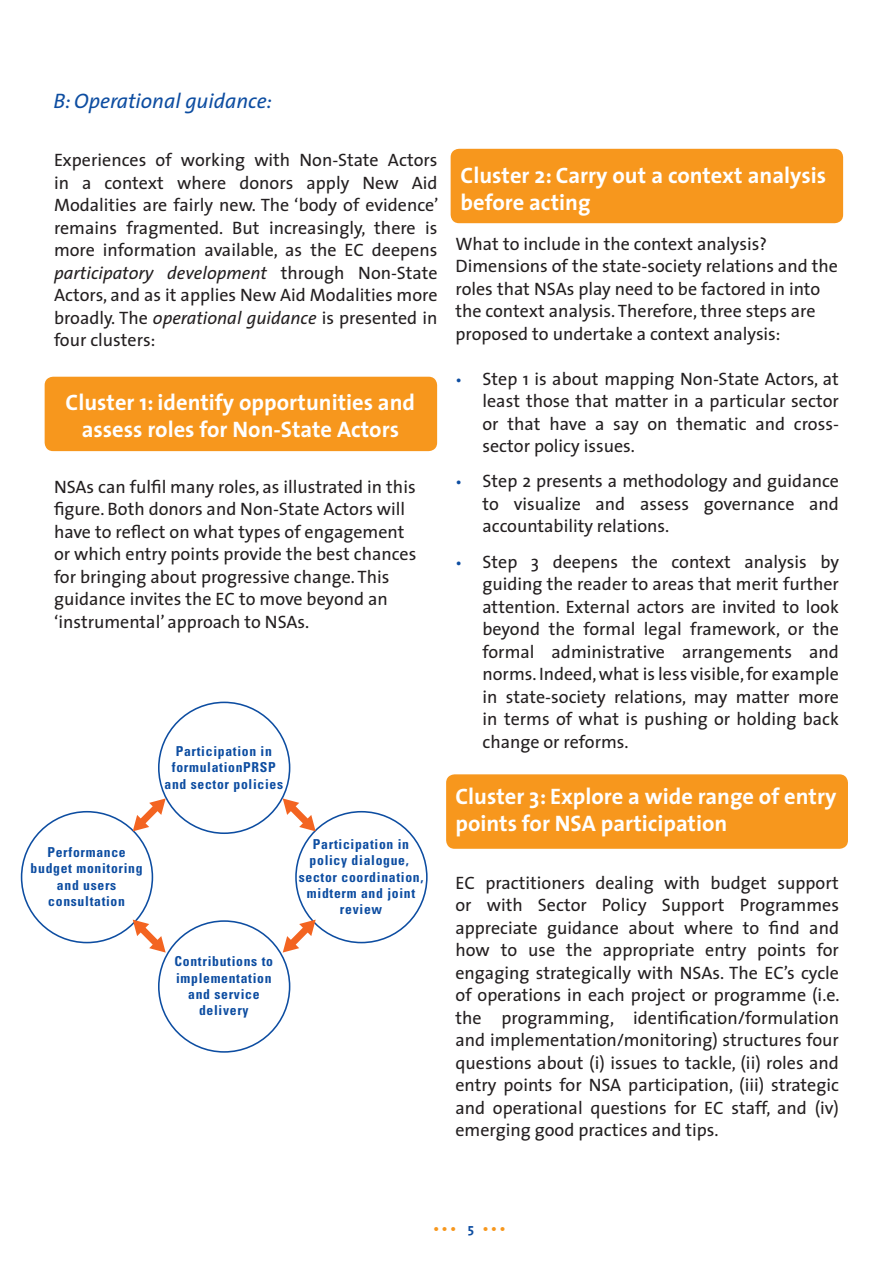
<style>
.page{position:relative;width:893px;height:1263px;background:#fff}
.page>*{position:absolute;margin:0;border:0;box-sizing:border-box;transform-origin:0 0}
.t1{font:700 22.5px/27px "The Sans";color:#fff}
.t2{font:italic 21px "The Sans";color:#0d4da1}
.t3{font:18px/22.5px "The Sans";color:#231f20;text-align:justify}
.t4{font:700 condensed 13.65px/16.4px "Univers";letter-spacing:.05em;color:#0d4da1;text-align:center}
.t5{font:700 13.5px "The Sans";color:#f7971d}
.s1{font-style:italic}
.s2{font-size:15.75px;color:#0d4da1}
.s3{color:#0d4da1}
</style>
<div class="page">
<div style="left:446px;top:774px;width:402px;height:75px;background:#f7971d;border-radius:9px"></div>
<div style="left:451px;top:149px;width:392px;height:74px;background:#f7971d;border-radius:9px"></div>
<div style="left:45px;top:377px;width:392px;height:74px;background:#f7971d;border-radius:9px"></div>
<svg style="left:128px;top:795px;width:40px;height:41px"></svg>
<svg style="left:280px;top:795px;width:40px;height:41px"></svg>
<svg style="left:128px;top:915px;width:40px;height:41px"></svg>
<svg style="left:280px;top:915px;width:40px;height:41px"></svg>
<p class="t2" style="left:54px;top:83px;width:220px">B: Operational guidance:</p>
<p class="t3" style="left:54px;top:148px;width:386px">Experiences of working with Non-State Actors in a context where donors apply New Aid Modalities are fairly new. The ‘body of evidence’ remains fragmented. But increasingly, there is more information available, as the EC deepens <span class="s1">participatory development</span> through Non-State Actors, and as it applies New Aid Modalities more broadly. The <span class="s1">operational guidance</span> is presented in four clusters:</p>
<p class="t1" style="left:66px;top:389px;width:351px;text-align:center">Cluster 1: identify opportunities and assess roles for Non-State Actors</p>
<p class="t3" style="left:54px;top:475px;width:364px;text-align:left">NSAs can fulfil many roles, as illustrated in this figure. Both donors and Non-State Actors will have to reflect on what types of engagement or which entry points provide the best chances for bringing about progressive change. This guidance invites the EC to move beyond an ‘instrumental’ approach to NSAs.</p>
<p class="t4" style="left:164px;top:742px;width:120px">Participation in formulationPRSP and sector policies</p>
<p class="t4" style="left:31px;top:844px;width:114px">Performance budget monitoring and users consultation</p>
<p class="t4" style="left:299px;top:835px;width:126px">Participation in policy dialogue, sector coordination, midterm and joint review</p>
<p class="t4" style="left:175px;top:953px;width:100px">Contributions to implementation and service delivery</p>
<p class="t1" style="left:461px;top:162px;width:367px">Cluster 2: Carry out a context analysis before acting</p>
<p class="t3" style="left:455px;top:232px;width:384px;text-align:left">What to include in the context analysis?<br>Dimensions of the state-society relations and the roles that NSAs play need to be factored in into the context analysis. Therefore, three steps are proposed to undertake a context analysis:</p>
<p class="t3" style="left:482px;top:367px;width:358px;text-indent:-27px"><span class="s2">•</span> Step 1 is about mapping Non-State Actors, at least those that matter in a particular sector or that have a say on thematic and cross&shy;sector policy issues.</p>
<p class="t3" style="left:482px;top:469px;width:358px;text-indent:-27px"><span class="s2">•</span> Step 2 presents a methodology and guidance to visualize and assess governance and accountability relations.</p>
<p class="t3" style="left:482px;top:550px;width:358px;text-indent:-27px"><span class="s2">•</span> Step 3 deepens the context analysis by guiding the reader to areas that merit further attention. External actors are invited to look beyond the formal legal framework, or the formal administrative arrangements and norms. Indeed, what is less visible, for example in state-society relations, may matter more in terms of what is pushing or holding back change or reforms.</p>
<p class="t1" style="left:455px;top:782px;width:382px">Cluster 3: Explore a wide range of entry points for NSA participation</p>
<p class="t3" style="left:455px;top:871px;width:386px">EC practitioners dealing with budget support or with Sector Policy Support Programmes appreciate guidance about where to find and how to use the appropriate entry points for engaging strategically with NSAs. The EC’s cycle of operations in each project or programme (i.e. the programming, identification/formulation and implementation/monitoring) structures four questions about (i) issues to tackle, (ii) roles and entry points for NSA participation, (iii) strategic and operational questions for EC staff, and (iv) emerging good practices and tips.</p>
<p class="t5" style="left:433px;top:1217px;width:74px">••• <span class="s3">5</span> •••</p>
</div>
